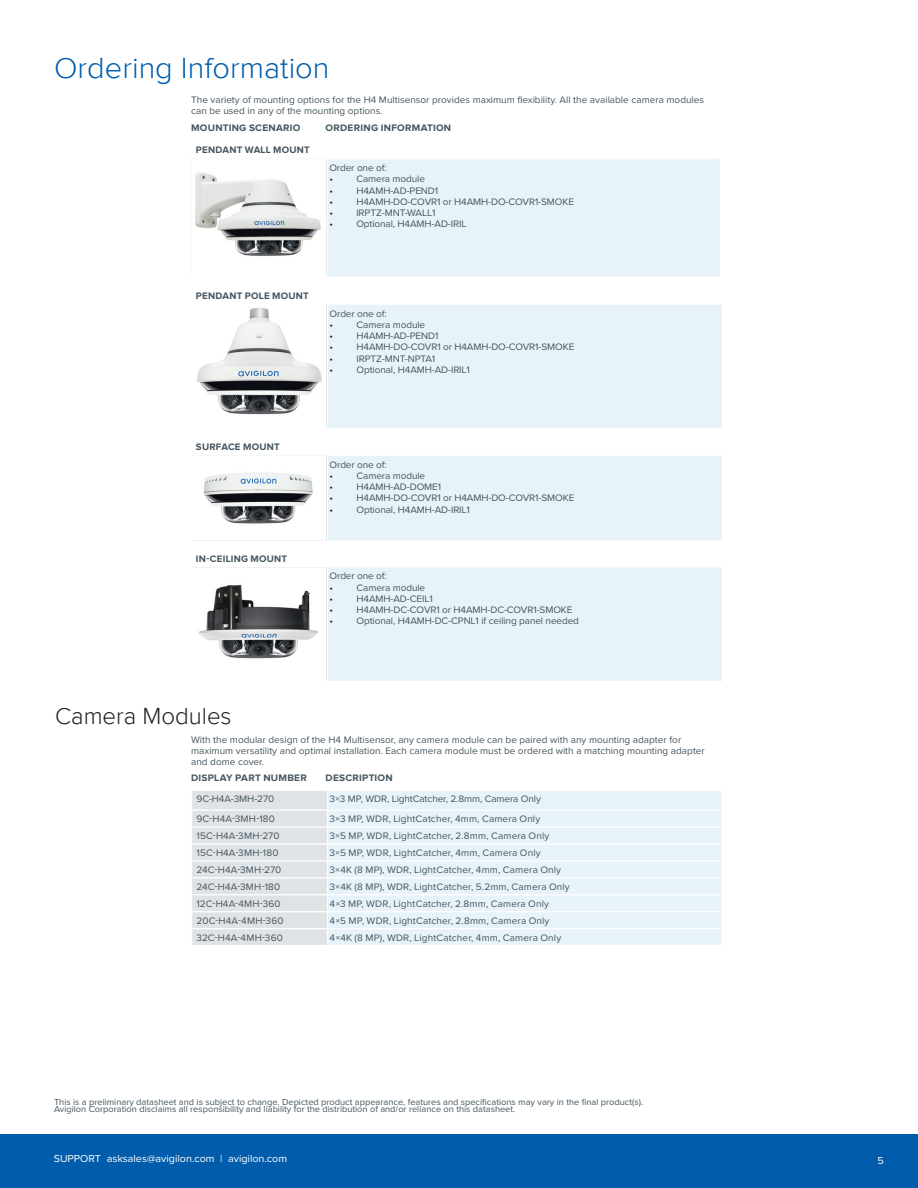
<style>
.page{position:relative;width:918px;height:1188px;background:#fff}
.page>*{position:absolute;margin:0;border:0;box-sizing:border-box;transform-origin:0 0}
.Headings{font:300 30px "Proxima Nova";color:#015dab}
.Outline_Dimensions_S{font:300 24px "Proxima Nova";color:#231f20}
.t1{font:10.5px "Proxima Nova";color:#fff}
.Callouts{font:9.75px/11.2px "Proxima Nova";letter-spacing:-.01em;color:#45555f}
.Spec_body{font:9.75px "Proxima Nova";letter-spacing:.015em;color:#45555f}
.Spec_Heading{font:700 9.75px "Proxima Nova";letter-spacing:.025em;color:#45555f}
.Spec_body-2{font:9.75px "Proxima Nova";letter-spacing:-.01em;color:#45555f}
.t2{font:9.75px "Proxima Nova";color:#231f20}
.Callouts-2{font:9px/7.5px "Proxima Nova";color:#45555f}
</style>
<div class="page">
<div style="left:0;top:1134px;width:918px;height:54px;background:#015dab"></div>
<div style="left:327px;top:159px;width:392px;height:118px;background:#e7f3f9"></div>
<hr style="left:327px;top:159px;width:1px;height:118px;background:#fff">
<img style="left:195px;top:172px;width:126px;height:84px">
<div style="left:327px;top:304px;width:394px;height:125px;background:#e7f3f9"></div>
<hr style="left:327px;top:304px;width:394px;height:1px;background:#fff">
<hr style="left:327px;top:305px;width:1px;height:123px;background:#fff">
<hr style="left:327px;top:428px;width:394px;height:1px;background:#fff">
<img style="left:196px;top:308px;width:126px;height:107px">
<div style="left:327px;top:455px;width:394px;height:86px;background:#e7f3f9"></div>
<hr style="left:327px;top:455px;width:394px;height:1px;background:#fff">
<hr style="left:327px;top:456px;width:1px;height:84px;background:#fff">
<hr style="left:327px;top:540px;width:394px;height:2px;background:#fff">
<img style="left:203px;top:472px;width:110px;height:52px">
<div style="left:327px;top:567px;width:394px;height:114px;background:#e7f3f9"></div>
<hr style="left:327px;top:567px;width:394px;height:1px;background:#fff">
<hr style="left:327px;top:567px;width:1px;height:114px;background:#fff">
<img style="left:198px;top:585px;width:121px;height:74px">
<div style="left:328px;top:791px;width:393px;height:154px;background:#e7f3f9"></div>
<hr style="left:327px;top:809px;width:394px;height:2px;background:#fff">
<hr style="left:327px;top:826px;width:394px;height:2px;background:#fff">
<hr style="left:327px;top:843px;width:394px;height:2px;background:#fff">
<hr style="left:327px;top:860px;width:394px;height:2px;background:#fff">
<hr style="left:327px;top:877px;width:394px;height:1px;background:#fff">
<hr style="left:327px;top:894px;width:394px;height:1px;background:#fff">
<hr style="left:327px;top:911px;width:394px;height:1px;background:#fff">
<hr style="left:327px;top:928px;width:394px;height:1px;background:#fff">
<svg style="left:192px;top:791px;width:135px;height:154px;background:#e2e4e7"></svg>
<p class="Headings" style="left:54px;top:50px;width:277px">Ordering Information</p>
<p class="Callouts" style="left:191px;top:93px;width:515px">The variety of mounting options for the H4 Multisensor provides maximum flexibility. All the available camera modules can be used in any of the mounting options.</p>
<p class="Spec_Heading" style="left:196px;top:144px;width:115px">PENDANT WALL MOUNT</p>
<p class="Spec_body-2" style="left:329px;top:160px;width:59px">Order one of:</p>
<p class="t2" style="left:329px;top:172px;width:5px">•</p>
<p class="Callouts" style="left:356px;top:173px;width:70px">Camera module</p>
<p class="t2" style="left:329px;top:183px;width:5px">•</p>
<p class="Callouts" style="left:356px;top:184px;width:83px">H4AMH-AD-PEND1</p>
<p class="t2" style="left:329px;top:194px;width:5px">•</p>
<p class="Callouts" style="left:356px;top:195px;width:219px">H4AMH-DO-COVR1 or H4AMH-DO-COVR1-SMOKE</p>
<p class="t2" style="left:329px;top:205px;width:5px">•</p>
<p class="Callouts" style="left:356px;top:207px;width:81px">IRPTZ-MNT-WALL1</p>
<p class="t2" style="left:329px;top:217px;width:5px">•</p>
<p class="Callouts" style="left:356px;top:218px;width:112px">Optional, H4AMH-AD-IRIL</p>
<p class="Spec_Heading" style="left:191px;top:123px;width:111px">MOUNTING SCENARIO</p>
<p class="Spec_Heading" style="left:326px;top:123px;width:127px">ORDERING INFORMATION</p>
<p class="Spec_Heading" style="left:196px;top:290px;width:114px">PENDANT POLE MOUNT</p>
<p class="Spec_body-2" style="left:330px;top:306px;width:59px">Order one of:</p>
<p class="t2" style="left:330px;top:317px;width:5px">•</p>
<p class="Callouts" style="left:357px;top:319px;width:70px">Camera module</p>
<p class="t2" style="left:330px;top:329px;width:5px">•</p>
<p class="Callouts" style="left:357px;top:330px;width:83px">H4AMH-AD-PEND1</p>
<p class="t2" style="left:330px;top:340px;width:5px">•</p>
<p class="Callouts" style="left:357px;top:341px;width:219px">H4AMH-DO-COVR1 or H4AMH-DO-COVR1-SMOKE</p>
<p class="t2" style="left:330px;top:351px;width:5px">•</p>
<p class="Callouts" style="left:357px;top:352px;width:80px">IRPTZ-MNT-NPTA1</p>
<p class="t2" style="left:330px;top:362px;width:5px">•</p>
<p class="Callouts" style="left:357px;top:364px;width:115px">Optional, H4AMH-AD-IRIL1</p>
<p class="Spec_Heading" style="left:196px;top:441px;width:85px">SURFACE MOUNT</p>
<p class="Spec_Heading" style="left:196px;top:553px;width:93px">IN-CEILING MOUNT</p>
<p class="Spec_body-2" style="left:330px;top:457px;width:59px">Order one of:</p>
<p class="t2" style="left:330px;top:468px;width:5px">•</p>
<p class="Callouts" style="left:357px;top:469px;width:70px">Camera module</p>
<p class="t2" style="left:330px;top:480px;width:5px">•</p>
<p class="Callouts" style="left:357px;top:481px;width:86px">H4AMH-AD-DOME1</p>
<p class="t2" style="left:330px;top:491px;width:5px">•</p>
<p class="Callouts" style="left:357px;top:492px;width:219px">H4AMH-DO-COVR1 or H4AMH-DO-COVR1-SMOKE</p>
<p class="t2" style="left:330px;top:502px;width:5px">•</p>
<p class="Callouts" style="left:357px;top:503px;width:115px">Optional, H4AMH-AD-IRIL1</p>
<p class="Spec_body-2" style="left:330px;top:569px;width:59px">Order one of:</p>
<p class="t2" style="left:330px;top:580px;width:5px">•</p>
<p class="Callouts" style="left:357px;top:581px;width:70px">Camera module</p>
<p class="t2" style="left:330px;top:591px;width:5px">•</p>
<p class="Callouts" style="left:357px;top:593px;width:78px">H4AMH-AD-CEIL1</p>
<p class="t2" style="left:330px;top:603px;width:5px">•</p>
<p class="Callouts" style="left:357px;top:604px;width:218px">H4AMH-DC-COVR1 or H4AMH-DC-COVR1-SMOKE</p>
<p class="t2" style="left:330px;top:614px;width:5px">•</p>
<p class="Callouts" style="left:357px;top:615px;width:224px">Optional, H4AMH-DC-CPNL1 if ceiling panel needed</p>
<p class="Outline_Dimensions_S" style="left:55px;top:703px;width:178px">Camera Modules</p>
<p class="Callouts" style="left:191px;top:733px;width:515px">With the modular design of the H4 Multisensor, any camera module can be paired with any mounting adapter for maximum versatility and optimal installation. Each camera module must be ordered with a matching mounting adapter and dome cover.</p>
<p class="Spec_Heading" style="left:191px;top:772px;width:117px">DISPLAY PART NUMBER</p>
<p class="Spec_Heading" style="left:326px;top:772px;width:69px">DESCRIPTION</p>
<p class="Spec_body-2" style="left:197px;top:792px;width:79px">9C-H4A-3MH-270</p>
<p class="Spec_body-2" style="left:330px;top:792px;width:213px">3×3 MP, WDR, LightCatcher, 2.8mm, Camera Only</p>
<p class="Spec_body" style="left:197px;top:812px;width:80px">9C-H4A-3MH-180</p>
<p class="Spec_body" style="left:330px;top:812px;width:212px">3×3 MP, WDR, LightCatcher, 4mm, Camera Only</p>
<p class="Spec_body" style="left:197px;top:829px;width:84px">15C-H4A-3MH-270</p>
<p class="Spec_body" style="left:330px;top:829px;width:221px">3×5 MP, WDR, LightCatcher, 2.8mm, Camera Only</p>
<p class="Spec_body" style="left:197px;top:846px;width:83px">15C-H4A-3MH-180</p>
<p class="Spec_body" style="left:330px;top:846px;width:213px">3×5 MP, WDR, LightCatcher, 4mm, Camera Only</p>
<p class="Spec_body" style="left:197px;top:863px;width:86px">24C-H4A-3MH-270</p>
<p class="Spec_body" style="left:330px;top:863px;width:233px">3×4K (8 MP), WDR, LightCatcher, 4mm, Camera Only</p>
<p class="Spec_body" style="left:197px;top:880px;width:85px">24C-H4A-3MH-180</p>
<p class="Spec_body" style="left:330px;top:880px;width:242px">3×4K (8 MP), WDR, LightCatcher, 5.2mm, Camera Only</p>
<p class="Spec_body" style="left:197px;top:897px;width:86px">12C-H4A-4MH-360</p>
<p class="Spec_body" style="left:330px;top:897px;width:221px">4×3 MP, WDR, LightCatcher, 2.8mm, Camera Only</p>
<p class="Spec_body" style="left:197px;top:914px;width:89px">20C-H4A-4MH-360</p>
<p class="Spec_body" style="left:330px;top:914px;width:221px">4×5 MP, WDR, LightCatcher, 2.8mm, Camera Only</p>
<p class="Spec_body" style="left:197px;top:930px;width:88px">32C-H4A-4MH-360</p>
<p class="Spec_body" style="left:330px;top:930px;width:233px">4×4K (8 MP), WDR, LightCatcher, 4mm, Camera Only</p>
<p class="Callouts-2" style="left:54px;top:1097px;width:591px">This is a preliminary datasheet and is subject to change. Depicted product appearance, features and specifications may vary in the final product(s).<br>Avigilon Corporation disclaims all responsibility and liability for the distribution of and/or reliance on this datasheet.</p>
<p class="t1" style="left:54px;top:1151px;width:235px">SUPPORT asksales@avigilon.com | avigilon.com</p>
<p class="t1" style="left:877px;top:1152px;width:8px">5</p>
</div>
